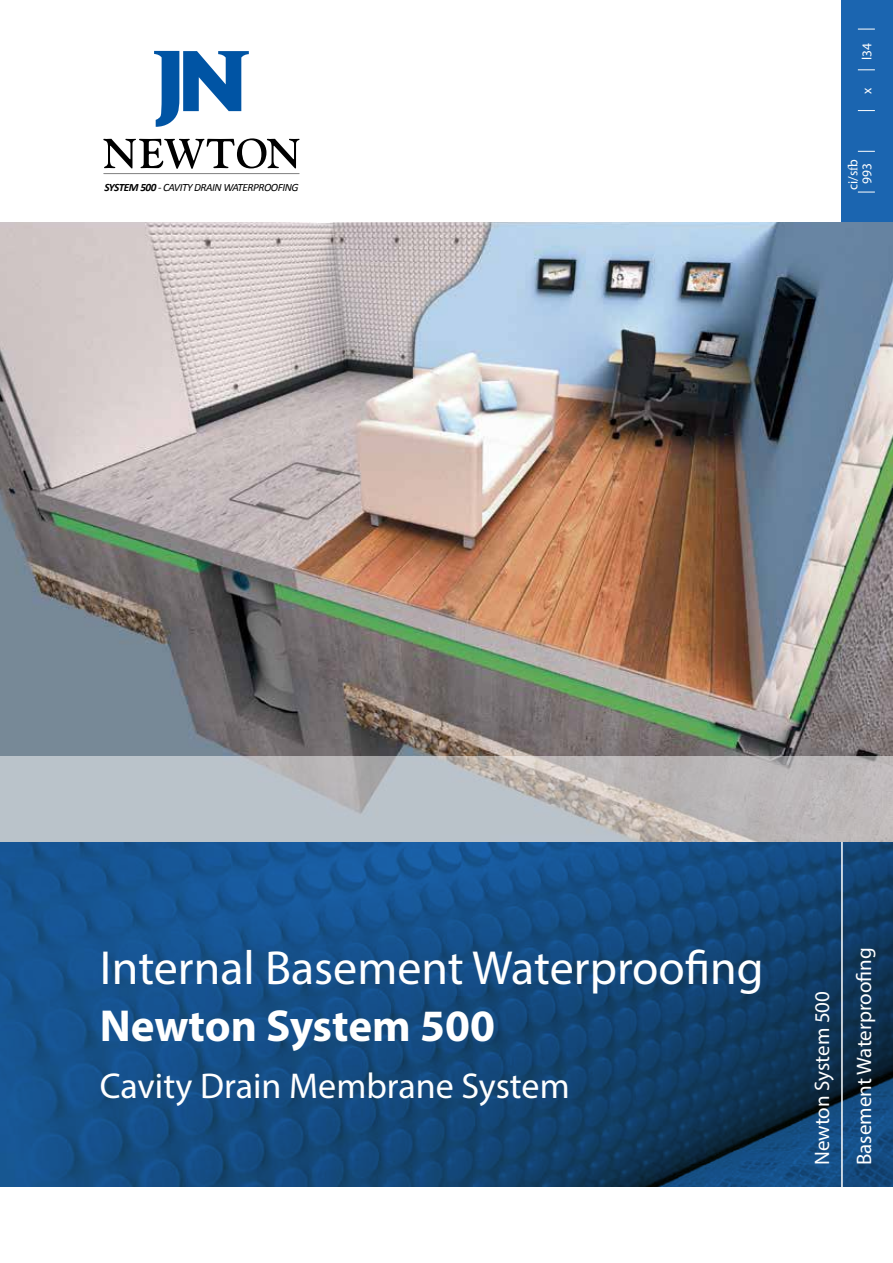
<style>
.page{position:relative;width:893px;height:1263px;background:#fff}
.page>*{position:absolute;margin:0;border:0;box-sizing:border-box;transform-origin:0 0}
.t1{font:48px "Myriad Pro";color:#fff}
.t2{font:700 45px "Myriad Pro";color:#fff}
.t3{font:36px "Myriad Pro";color:#fff}
.t4{font:21px/42px "Myriad Pro";color:#fff}
.t5{font:13.5px "Myriad Pro";color:#fff}
.t6{font:italic 11.1px "Calibri";letter-spacing:-.04em;color:#000}
.s1{font-weight:700}
.s2{font-family:"Minion Pro"}
</style>
<div class="page">
<img style="left:0;top:221px;width:893px;height:536px">
<svg style="left:0;top:757px;width:893px;height:85px;background:#bbbdc0"></svg>
<img style="left:0;top:842px;width:893px;height:344px">
<svg style="left:154px;top:51px;width:95px;height:76px"></svg>
<svg style="left:103px;top:138px;width:197px;height:37px"></svg>
<hr style="left:841px;top:842px;width:2px;height:345px;background:#fff">
<div style="left:842px;top:0;width:51px;height:221px;background:#1b65b0"></div>
<svg style="left:858px;top:151px;width:17px;height:1px"></svg>
<svg style="left:858px;top:29px;width:17px;height:1px"></svg>
<svg style="left:858px;top:110px;width:17px;height:1px"></svg>
<svg style="left:858px;top:69px;width:17px;height:1px"></svg>
<svg style="left:858px;top:192px;width:17px;height:1px"></svg>
<p class="t6" style="left:104px;top:179px;width:196px"><span class="s1">SYSTEM 500</span> - CAVITY DRAIN WATERPROOFING</p>
<p class="t5" style="left:859px;top:60px;width:19px;rotate:-90deg">l34</p>
<p class="t5" style="left:859px;top:94px;width:8px;rotate:-90deg">x</p>
<p class="t5" style="left:845px;top:190px;width:32px;rotate:-90deg">ci/s<span class="s2">f</span>b</p>
<p class="t5" style="left:859px;top:184px;width:22px;rotate:-90deg">993</p>
<h1 class="t1" style="left:100px;top:938px;width:665px">Internal Basement Waterproofing</h1>
<h2 class="t2" style="left:100px;top:996px;width:397px">Newton System 500</h2>
<h3 class="t3" style="left:100px;top:1063px;width:471px">Cavity Drain Membrane System</h3>
<p class="t4" style="left:801px;top:1165px;width:220px;rotate:-90deg">Newton System 500<br>Basement Waterproofing</p>
</div>
